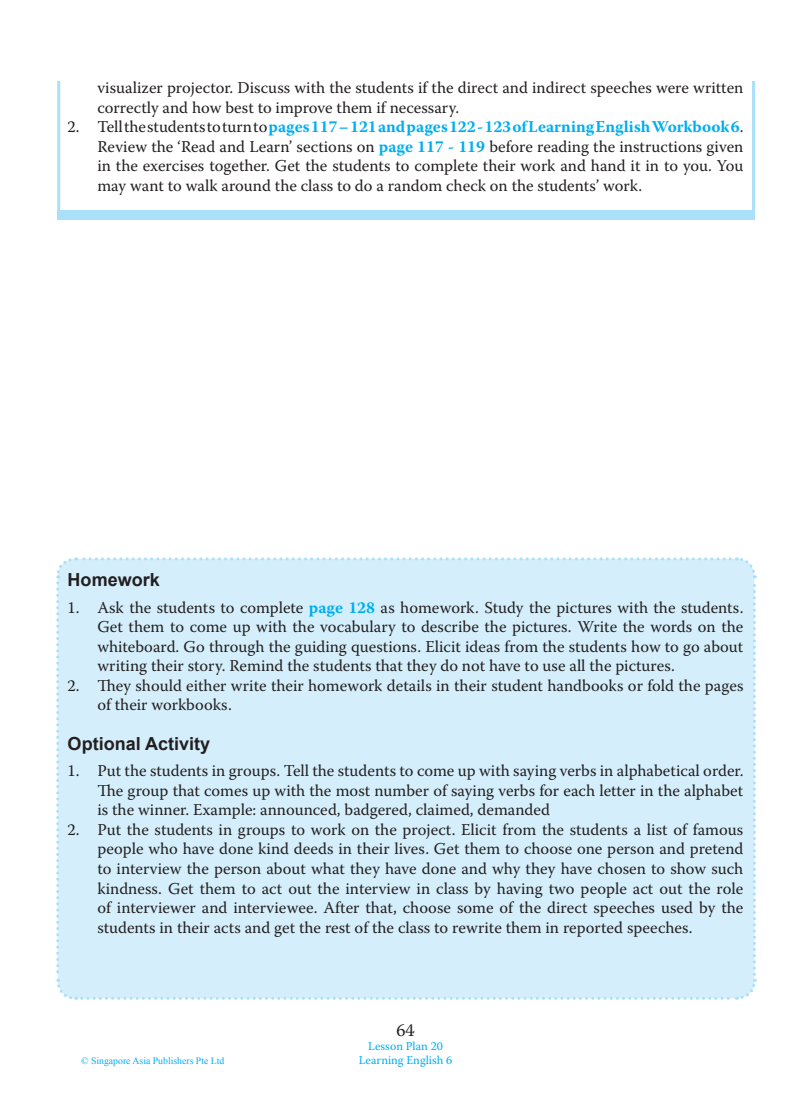
<style>
.page{position:relative;width:811px;height:1108px;background:#fff}
.page>*{position:absolute;margin:0;border:0;box-sizing:border-box;transform-origin:0 0}
.little_title{font:700 18px "Arial";color:#231f20}
.t1{font:18px "Warnock Pro";color:#231f20}
._1{font:16.5px/19.5px "Warnock Pro";color:#231f20;text-align:justify}
.t2{font:12px "Warnock Pro";color:#00aeef}
.t3{font:9.75px "Times New Roman";color:#00aeef}
.s1{font-weight:700;color:#00aeef}
</style>
<div class="page">
<svg style="left:57px;top:81px;width:698px;height:139px"></svg>
<div style="left:57px;top:210px;width:697px;height:9px;background:#aae0f9"></div>
<div style="left:56px;top:557px;width:701px;height:443px;background:#d4effb"></div>
<p class="_1" style="left:97px;top:78px;width:647px">visualizer projector. Discuss with the students if the direct and indirect speeches were written correctly and how best to improve them if necessary.</p>
<p class="_1" style="left:97px;top:117px;width:647px;text-indent:-30px">2. Tell the students to turn to <span class="s1">pages117–121andpages122-123ofLearningEnglishWorkbook6</span>.<br>Review the ‘Read and Learn’ sections on <span class="s1">page 117 - 119</span> before reading the instructions given in the exercises together. Get the students to complete their work and hand it in to you. You may want to walk around the class to do a random check on the students’ work.</p>
<p class="little_title" style="left:68px;top:568px;width:94px">Homework</p>
<p class="_1" style="left:97px;top:597px;width:647px;text-indent:-30px">1. Ask the students to complete <span class="s1">page 128</span> as homework. Study the pictures with the students.<br>Get them to come up with the vocabulary to describe the pictures. Write the words on the whiteboard. Go through the guiding questions. Elicit ideas from the students how to go about writing their story. Remind the students that they do not have to use all the pictures.</p>
<p class="_1" style="left:97px;top:675px;width:647px;text-indent:-30px">2. They should either write their homework details in their student handbooks or fold the pages of their workbooks.</p>
<p class="little_title" style="left:68px;top:731px;width:144px">Optional Activity</p>
<p class="_1" style="left:97px;top:760px;width:647px;text-indent:-30px">1. Put the students in groups. Tell the students to come up with saying verbs in alphabetical order.<br>The group that comes up with the most number of saying verbs for each letter in the alphabet is the winner. Example: announced, badgered, claimed, demanded</p>
<p class="_1" style="left:97px;top:819px;width:647px;text-indent:-30px">2. Put the students in groups to work on the project. Elicit from the students a list of famous people who have done kind deeds in their lives. Get them to choose one person and pretend to interview the person about what they have done and why they have chosen to show such kindness. Get them to act out the interview in class by having two people act out the role of interviewer and interviewee. After that, choose some of the direct speeches used by the students in their acts and get the rest of the class to rewrite them in reported speeches.</p>
<p class="t3" style="left:81px;top:1054px;width:145px">© Singapore Asia Publishers Pte Ltd</p>
<p class="t1" style="left:396px;top:1018px;width:20px">64</p>
<p class="t2" style="left:368px;top:1038px;width:76px">Lesson Plan 20</p>
<p class="t2" style="left:358px;top:1052px;width:95px">Learning English 6</p>
</div>
